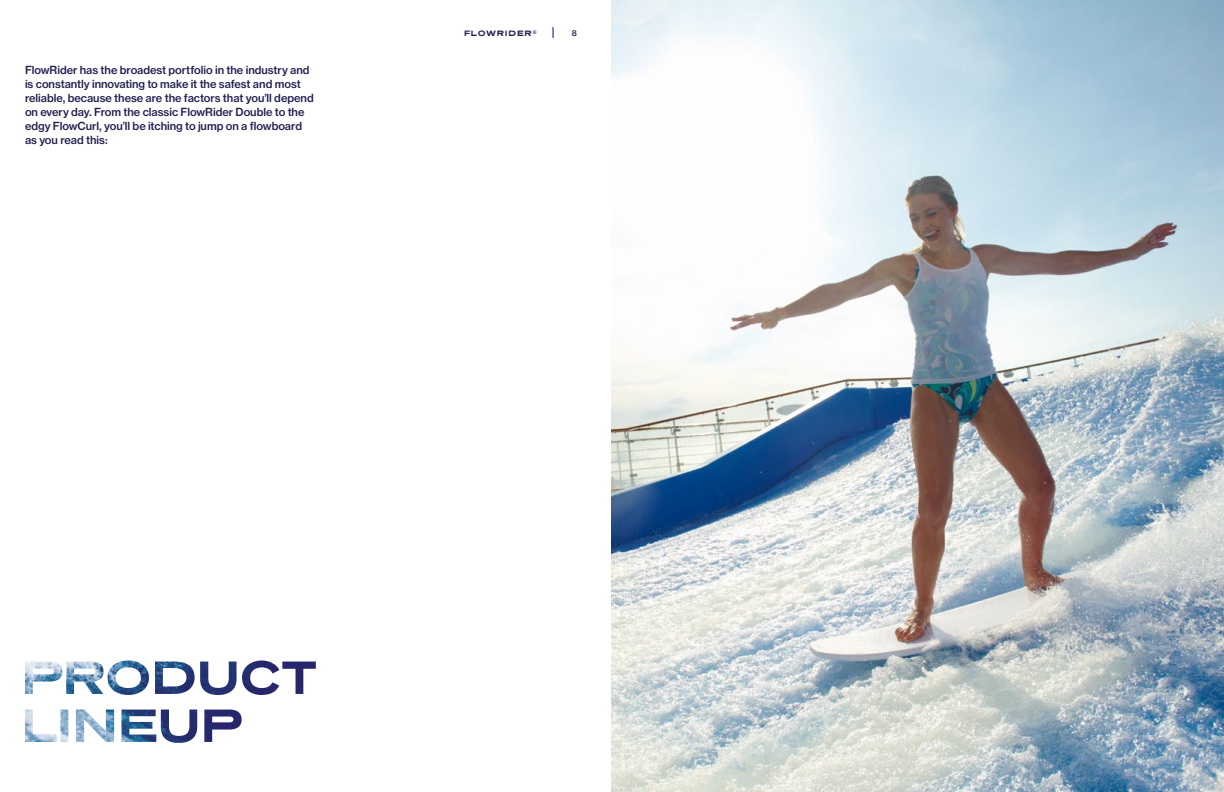
<style>
.page{position:relative;width:1224px;height:792px;background:#fff}
.page>*{position:absolute;margin:0;border:0;box-sizing:border-box;transform-origin:0 0}
.t1{font:11px/14px "N Haas Grotesk TX Pro 65 Md";letter-spacing:-.005em;color:#201f51}
.t2{font:700 8px "Presicav Rg";letter-spacing:.1em;color:#201f51}
.t3{font:8px "N Haas Grotesk TX Pro 65 Md";color:#201f51}
</style>
<div class="page">
<img style="left:612px;top:0;width:612px;height:792px">
<img style="left:135px;top:660px;width:140px;height:82px">
<img style="left:275px;top:662px;width:41px;height:32px">
<img style="left:25px;top:660px;width:110px;height:82px">
<img style="left:122px;top:727px;width:66px;height:16px">
<p class="t1" style="left:25px;top:63px;width:290px">FlowRider has the broadest portfolio in the industry and is constantly innovating to make it the safest and most reliable, because these are the factors that you’ll depend on every day. From the classic FlowRider Double to the edgy FlowCurl, you’ll be itching to jump on a flowboard as you read this:</p>
<p class="t2" style="left:464px;top:28px;width:74px">FLOWRIDER®</p>
<p class="t3" style="left:572px;top:28px;width:7px">8</p>
</div>
